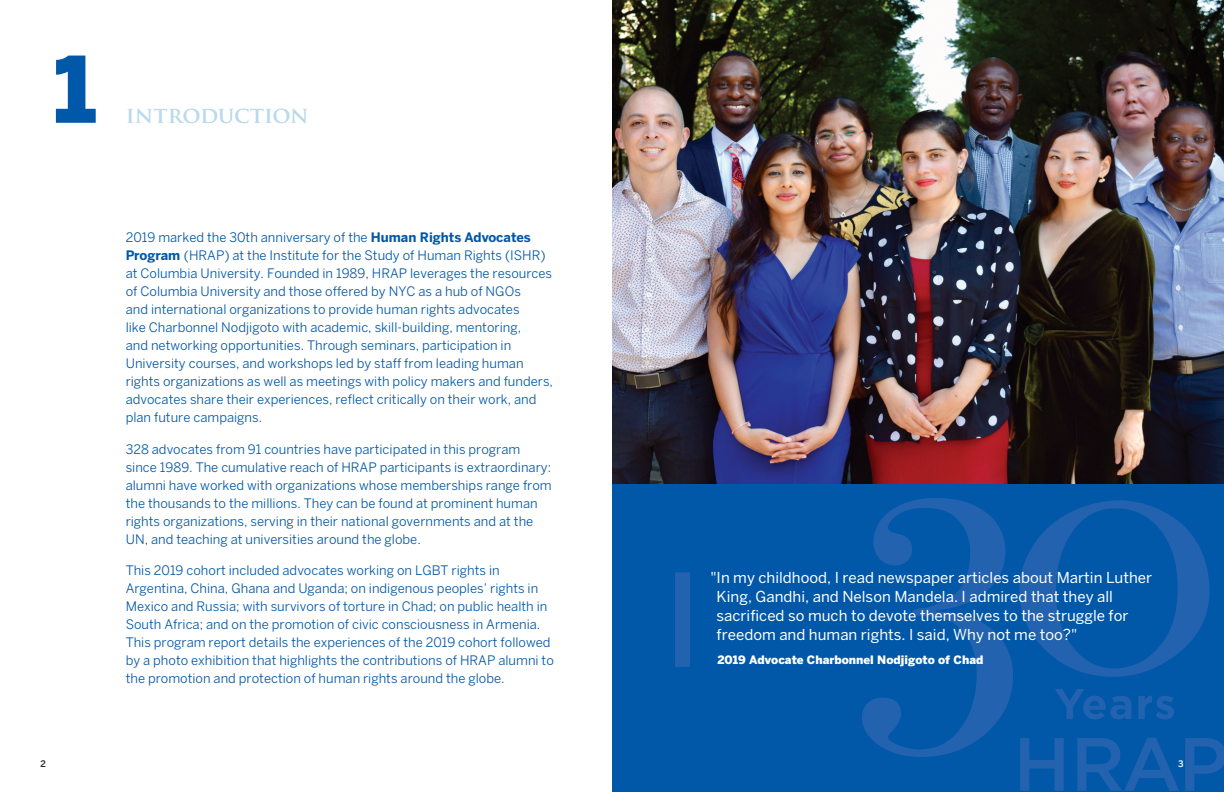
<style>
.page{position:relative;width:1224px;height:792px;background:#fff}
.page>*{position:absolute;margin:0;border:0;box-sizing:border-box;transform-origin:0 0}
.Paragraph_Style_3{font:900 90.9px "Benton Sans";color:#0157a8}
.t1{font:700 22.1px "Trajan Pro";letter-spacing:-.015em;color:#bad9eb}
.t2{font:15px/19px "Benton Sans";color:#fff}
._1_INTRO{font:13px/18px "Benton Sans";color:#0157a8}
.t3{font:900 11.5px "Benton Sans";color:#fff}
.t4{font:500 9px "Benton Sans";color:#231f20}
.t5{font:500 9px "Benton Sans";color:#fff}
.s1{font-weight:700}
</style>
<div class="page">
<div style="left:612px;top:425px;width:612px;height:367px;background:#0157a8"></div>
<svg style="left:1020px;top:738px;width:44px;height:53px"></svg>
<svg style="left:1077px;top:738px;width:102px;height:53px"></svg>
<svg style="left:1185px;top:738px;width:39px;height:53px"></svg>
<svg style="left:1055px;top:689px;width:76px;height:31px"></svg>
<svg style="left:1138px;top:695px;width:36px;height:24px"></svg>
<svg style="left:862px;top:498px;width:151px;height:259px"></svg>
<svg style="left:1019px;top:500px;width:190px;height:177px"></svg>
<img style="left:612px;top:0;width:612px;height:483px">
<div style="left:675px;top:572px;width:15px;height:95px;background:#2262af"></div>
<p class="Paragraph_Style_3" style="left:54px;top:35px;width:44px">1</p>
<p class="t1" style="left:126px;top:101px;width:185px">INTRODUCTION</p>
<p class="t4" style="left:40px;top:758px;width:7px">2</p>
<p class="_1_INTRO" style="left:126px;top:229px;width:429px">2019 marked the 30th anniversary of the <span class="s1">Human Rights Advocates Program</span> (HRAP) at the Institute for the Study of Human Rights (ISHR) at Columbia University. Founded in 1989, HRAP leverages the resources of Columbia University and those offered by NYC as a hub of NGOs<br>and international organizations to provide human rights advocates<br>like Charbonnel Nodjigoto with academic, skill-building, mentoring,<br>and networking opportunities. Through seminars, participation in University courses, and workshops led by staff from leading human rights organizations as well as meetings with policy makers and funders, advocates share their experiences, reflect critically on their work, and plan future campaigns.</p>
<p class="_1_INTRO" style="left:126px;top:440px;width:428px">328 advocates from 91 countries have participated in this program since 1989. The cumulative reach of HRAP participants is extraordinary: alumni have worked with organizations whose memberships range from the thousands to the millions. They can be found at prominent human rights organizations, serving in their national governments and at the UN, and teaching at universities around the globe.</p>
<p class="_1_INTRO" style="left:126px;top:562px;width:430px">This 2019 cohort included advocates working on LGBT rights in Argentina, China, Ghana and Uganda; on indigenous peoples’ rights in Mexico and Russia; with survivors of torture in Chad; on public health in South Africa; and on the promotion of civic consciousness in Armenia.<br>This program report details the experiences of the 2019 cohort followed by a photo exhibition that highlights the contributions of HRAP alumni to the promotion and protection of human rights around the globe.</p>
<p class="t2" style="left:717px;top:568px;width:437px;text-indent:-6px">"In my childhood, I read newspaper articles about Martin Luther King, Gandhi, and Nelson Mandela. I admired that they all sacrificed so much to devote themselves to the struggle for freedom and human rights. I said, Why not me too?"</p>
<p class="t3" style="left:717px;top:653px;width:268px">2019 Advocate Charbonnel Nodjigoto of Chad</p>
<p class="t5" style="left:1178px;top:758px;width:7px">3</p>
</div>
